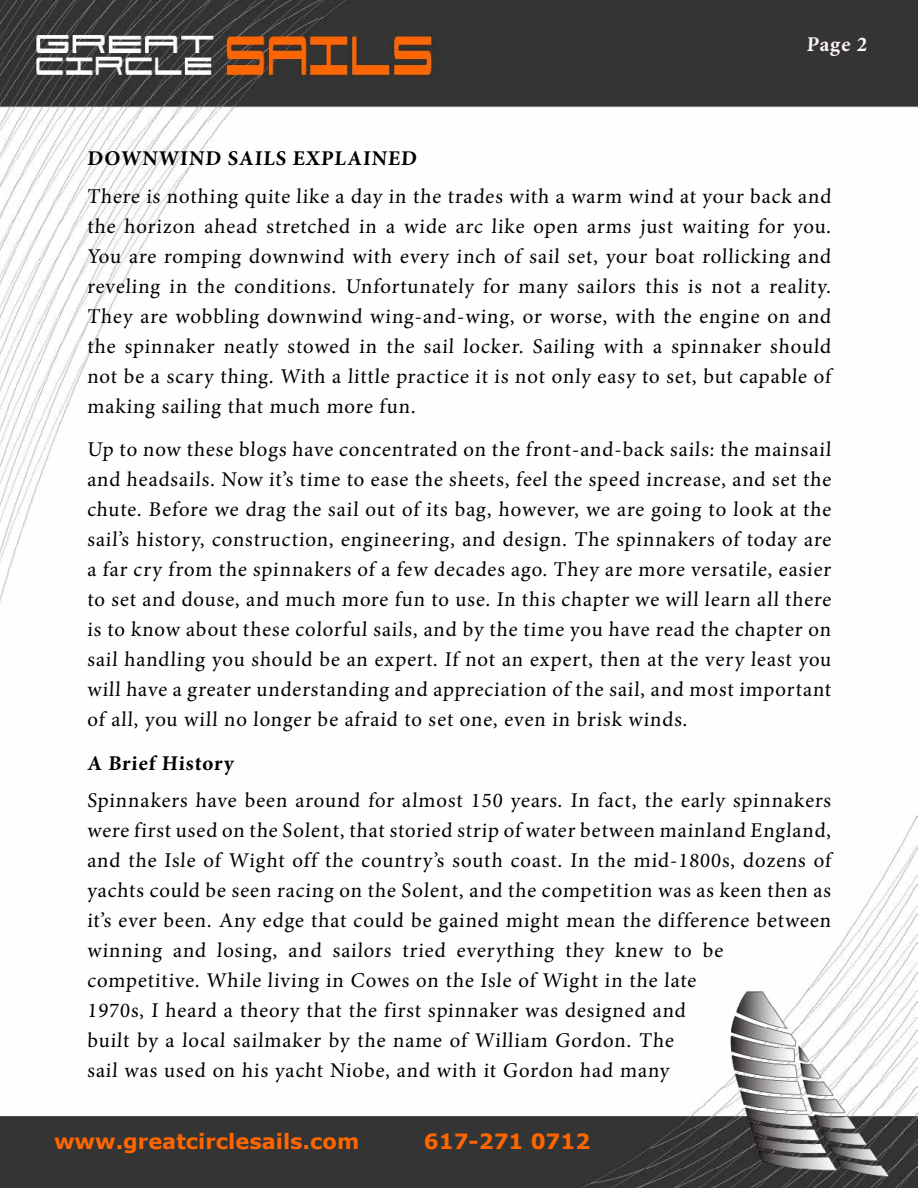
<style>
.page{position:relative;width:918px;height:1188px;background:#fff}
.page>*{position:absolute;margin:0;border:0;box-sizing:border-box;transform-origin:0 0}
.t1{font:21px/30px "Minion Pro";letter-spacing:.03em;color:#000;text-align:justify}
.t2{font:700 21px "Minion Pro";color:#000}
.t3{font:700 21px "Verdana";color:#f60}
.t4{font:700 21px "Minion Pro";color:#fef6f5}
</style>
<div class="page">
<img style="left:0;top:0;width:918px;height:1188px">
<p class="t4" style="left:806px;top:30px;width:64px">Page 2</p>
<p class="t2" style="left:87px;top:144px;width:333px">DOWNWIND SAILS EXPLAINED</p>
<p class="t1" style="left:87px;top:181px;width:747px">There is nothing quite like a day in the trades with a warm wind at your back and the horizon ahead stretched in a wide arc like open arms just waiting for you.<br>You are romping downwind with every inch of sail set, your boat rollicking and reveling in the conditions. Unfortunately for many sailors this is not a reality.<br>They are wobbling downwind wing-and-wing, or worse, with the engine on and the spinnaker neatly stowed in the sail locker. Sailing with a spinnaker should not be a scary thing. With a little practice it is not only easy to set, but capable of making sailing that much more fun.</p>
<p class="t1" style="left:87px;top:435px;width:747px">Up to now these blogs have concentrated on the front-and-back sails: the mainsail and headsails. Now it’s time to ease the sheets, feel the speed increase, and set the chute. Before we drag the sail out of its bag, however, we are going to look at the sail’s history, construction, engineering, and design. The spinnakers of today are a far cry from the spinnakers of a few decades ago. They are more versatile, easier to set and douse, and much more fun to use. In this chapter we will learn all there is to know about these colorful sails, and by the time you have read the chapter on sail handling you should be an expert. If not an expert, then at the very least you will have a greater understanding and appreciation of the sail, and most important of all, you will no longer be afraid to set one, even in brisk winds.</p>
<p class="t2" style="left:87px;top:748px;width:148px">A Brief History</p>
<p class="t1" style="left:87px;top:786px;width:747px;text-align:left">Spinnakers have been around for almost 150 years. In fact, the early spinnakers were first used on the Solent, that storied strip of water between mainland England, and the Isle of Wight off the country’s south coast. In the mid-1800s, dozens of yachts could be seen racing on the Solent, and the competition was as keen then as it’s ever been. Any edge that could be gained might mean the difference between winning and losing, and sailors tried everything they knew to be competitive. While living in Cowes on the Isle of Wight in the late<br>1970s, I heard a theory that the first spinnaker was designed and<br>built by a local sailmaker by the name of William Gordon. The<br>sail was used on his yacht Niobe, and with it Gordon had many</p>
<p class="t3" style="left:54px;top:1127px;width:307px">www.greatcirclesails.com</p>
<p class="t3" style="left:424px;top:1127px;width:168px">617-271 0712</p>
</div>
